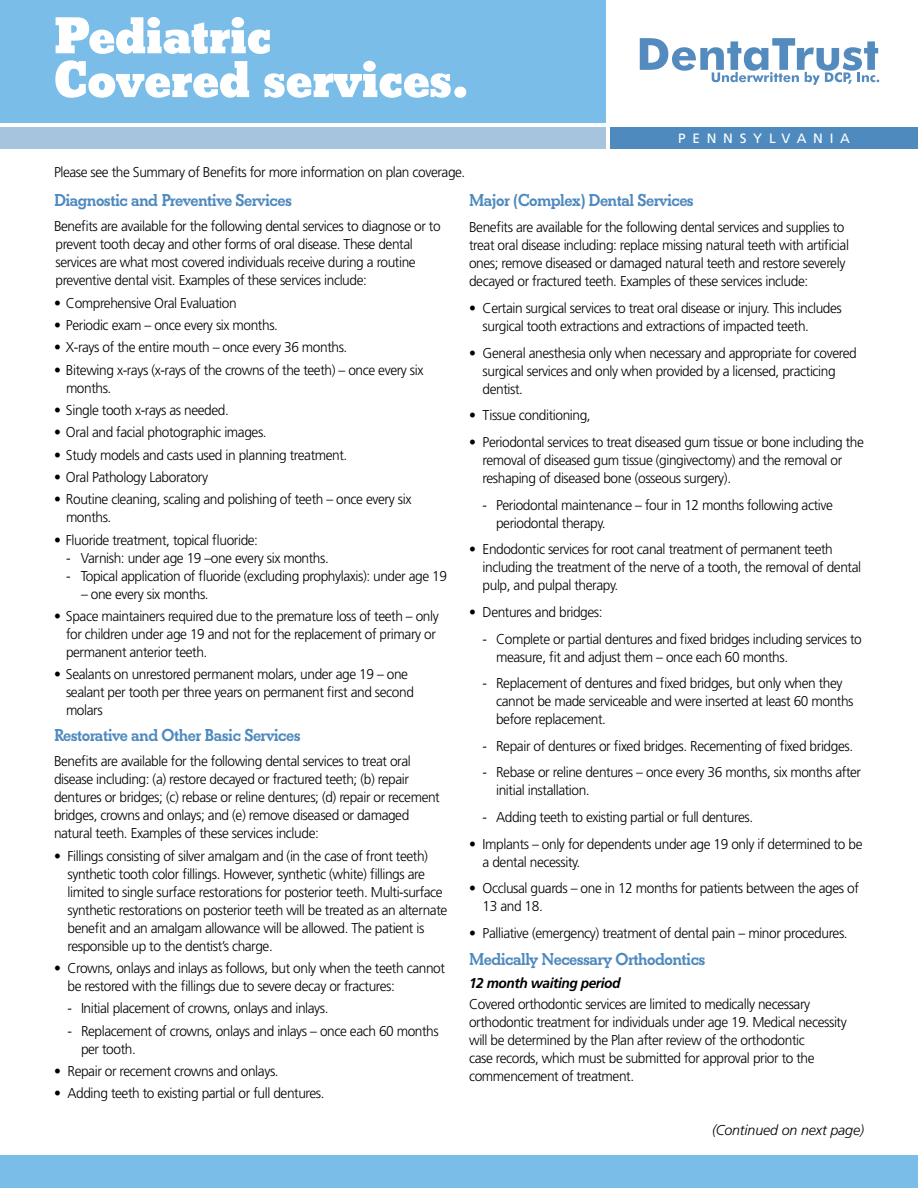
<style>
.page{position:relative;width:918px;height:1188px;background:#fff}
.page>*{position:absolute;margin:0;border:0;box-sizing:border-box;transform-origin:0 0}
.t1{font:800 54px/43.8px "Beton EFOP";color:#fff}
.Body_Subhead{font:700 18px "Beton EFOP";letter-spacing:-.03em;color:#4f8abe;scale:.96 1}
.Body_Text{font:700 18px "Beton EFOP";letter-spacing:-.03em;color:#4f8abe;scale:.96 1}
.Body_Bullet{font:300 14.25px/18px "Frutiger LT Std";letter-spacing:-.03em;color:#000;scale:.96 1}
.Body_Text-2{font:300 14.25px/18px "Frutiger LT Std";letter-spacing:-.03em;color:#000;scale:.96 1}
.Body_Bullet-2{font:italic 300 14.25px "Frutiger LT Std";letter-spacing:-.01em;color:#000}
.Body_Bold_Italic{font:italic 700 14.25px "Frutiger LT Std";letter-spacing:-.03em;color:#000;scale:.96 1}
.Body_Text-3{font:13.5px "Frutiger LT Std";letter-spacing:.5em;color:#fff}
</style>
<div class="page">
<div style="left:0;top:0;width:606px;height:122px;background:#79bde8"></div>
<div style="left:610px;top:127px;width:308px;height:21px;background:#4f8abe"></div>
<svg style="left:640px;top:38px;width:239px;height:47px"></svg>
<div style="left:0;top:1156px;width:918px;height:32px;background:#79bde8"></div>
<div style="left:0;top:127px;width:606px;height:21px;background:#a7c4de"></div>
<p class="t1" style="left:54px;top:13px;width:416px">Pediatric<br>Covered services.</p>
<p class="Body_Text-3" style="left:678px;top:130px;width:173px">PENNSYLVANIA</p>
<p class="Body_Text-2" style="left:54px;top:163px;width:430px">Please see the Summary of Benefits for more information on plan coverage.</p>
<p class="Body_Subhead" style="left:54px;top:189px;width:249px">Diagnostic and Preventive Services</p>
<p class="Body_Bullet" style="left:54px;top:218px;width:404px">Benefits are available for the following dental services to diagnose or to prevent tooth decay and other forms of oral disease. These dental services are what most covered individuals receive during a routine preventive dental visit. Examples of these services include:</p>
<p class="Body_Bullet" style="left:54px;top:294px;width:192px">• Comprehensive Oral Evaluation</p>
<p class="Body_Bullet" style="left:54px;top:316px;width:235px">• Periodic exam – once every six months.</p>
<p class="Body_Bullet" style="left:54px;top:339px;width:307px">• X-rays of the entire mouth – once every 36 months.</p>
<p class="Body_Bullet" style="left:66px;top:361px;width:374px;text-indent:-12px">• Bitewing x-rays (x-rays of the crowns of the teeth) – once every six months.</p>
<p class="Body_Bullet" style="left:54px;top:401px;width:184px">• Single tooth x-rays as needed.</p>
<p class="Body_Bullet" style="left:54px;top:424px;width:223px">• Oral and facial photographic images.</p>
<p class="Body_Bullet" style="left:54px;top:446px;width:307px">• Study models and casts used in planning treatment.</p>
<p class="Body_Bullet" style="left:54px;top:468px;width:162px">• Oral Pathology Laboratory</p>
<p class="Body_Bullet" style="left:66px;top:491px;width:361px;text-indent:-12px">• Routine cleaning, scaling and polishing of teeth – once every six months.</p>
<p class="Body_Bullet" style="left:54px;top:531px;width:214px">• Fluoride treatment, topical fluoride:</p>
<p class="Body_Bullet" style="left:66px;top:549px;width:275px">- Varnish: under age 19 –one every six months.</p>
<p class="Body_Bullet" style="left:66px;top:567px;width:398px">- Topical application of fluoride (excluding prophylaxis): under age 19</p>
<p class="Body_Bullet" style="left:81px;top:585px;width:135px">– one every six months.</p>
<p class="Body_Bullet" style="left:66px;top:607px;width:390px;text-indent:-12px">• Space maintainers required due to the premature loss of teeth – only for children under age 19 and not for the replacement of primary or permanent anterior teeth.</p>
<p class="Body_Bullet" style="left:66px;top:665px;width:364px;text-indent:-12px">• Sealants on unrestored permanent molars, under age 19 – one sealant per tooth per three years on permanent first and second molars</p>
<p class="Body_Subhead" style="left:54px;top:724px;width:258px">Restorative and Other Basic Services</p>
<p class="Body_Bullet" style="left:54px;top:753px;width:403px">Benefits are available for the following dental services to treat oral disease including: (a) restore decayed or fractured teeth; (b) repair dentures or bridges; (c) rebase or reline dentures; (d) repair or recement bridges, crowns and onlays; and (e) remove diseased or damaged natural teeth. Examples of these services include:</p>
<p class="Body_Bullet" style="left:68px;top:847px;width:397px;text-indent:-14px">• Fillings consisting of silver amalgam and (in the case of front teeth) synthetic tooth color fillings. However, synthetic (white) fillings are limited to single surface restorations for posterior teeth. Multi-surface synthetic restorations on posterior teeth will be treated as an alternate benefit and an amalgam allowance will be allowed. The patient is responsible up to the dentist’s charge.</p>
<p class="Body_Bullet" style="left:68px;top:959px;width:395px;text-indent:-14px">• Crowns, onlays and inlays as follows, but only when the teeth cannot be restored with the fillings due to severe decay or fractures:</p>
<p class="Body_Bullet" style="left:68px;top:1000px;width:274px">- Initial placement of crowns, onlays and inlays.</p>
<p class="Body_Bullet" style="left:81px;top:1022px;width:374px;text-indent:-13px">- Replacement of crowns, onlays and inlays – once each 60 months per tooth.</p>
<p class="Body_Bullet" style="left:54px;top:1062px;width:236px">• Repair or recement crowns and onlays.</p>
<p class="Body_Bullet" style="left:54px;top:1085px;width:283px">• Adding teeth to existing partial or full dentures.</p>
<p class="Body_Subhead" style="left:469px;top:189px;width:236px">Major (Complex) Dental Services</p>
<p class="Body_Text-2" style="left:469px;top:219px;width:397px">Benefits are available for the following dental services and supplies to treat oral disease including: replace missing natural teeth with artificial ones; remove diseased or damaged natural teeth and restore severely decayed or fractured teeth. Examples of these services include:</p>
<p class="Body_Text-2" style="left:483px;top:299px;width:376px;text-indent:-14px">• Certain surgical services to treat oral disease or injury. This includes surgical tooth extractions and extractions of impacted teeth.</p>
<p class="Body_Text-2" style="left:483px;top:344px;width:391px;text-indent:-14px">• General anesthesia only when necessary and appropriate for covered surgical services and only when provided by a licensed, practicing dentist.</p>
<p class="Body_Text-2" style="left:469px;top:407px;width:128px">• Tissue conditioning,</p>
<p class="Body_Text-2" style="left:483px;top:433px;width:399px;text-indent:-14px">• Periodontal services to treat diseased gum tissue or bone including the removal of diseased gum tissue (gingivectomy) and the removal or reshaping of diseased bone (osseous surgery).</p>
<p class="Body_Text-2" style="left:496px;top:496px;width:352px;text-indent:-13px">- Periodontal maintenance – four in 12 months following active periodontal therapy.</p>
<p class="Body_Text-2" style="left:483px;top:541px;width:396px;text-indent:-14px">• Endodontic services for root canal treatment of permanent teeth including the treatment of the nerve of a tooth, the removal of dental pulp, and pulpal therapy.</p>
<p class="Body_Text-2" style="left:469px;top:603px;width:141px">• Dentures and bridges:</p>
<p class="Body_Text-2" style="left:496px;top:630px;width:382px;text-indent:-13px">- Complete or partial dentures and fixed bridges including services to measure, fit and adjust them – once each 60 months.</p>
<p class="Body_Text-2" style="left:496px;top:674px;width:374px;text-indent:-13px">- Replacement of dentures and fixed bridges, but only when they cannot be made serviceable and were inserted at least 60 months before replacement.</p>
<p class="Body_Text-2" style="left:483px;top:737px;width:387px">- Repair of dentures or fixed bridges. Recementing of fixed bridges.</p>
<p class="Body_Text-2" style="left:496px;top:764px;width:382px;text-indent:-13px">- Rebase or reline dentures – once every 36 months, six months after initial installation.</p>
<p class="Body_Text-2" style="left:483px;top:808px;width:283px">- Adding teeth to existing partial or full dentures.</p>
<p class="Body_Text-2" style="left:483px;top:835px;width:397px;text-indent:-14px">• Implants – only for dependents under age 19 only if determined to be a dental necessity.</p>
<p class="Body_Text-2" style="left:483px;top:880px;width:394px;text-indent:-14px">• Occlusal guards – one in 12 months for patients between the ages of<br>13 and 18.</p>
<p class="Body_Text-2" style="left:469px;top:924px;width:396px">• Palliative (emergency) treatment of dental pain – minor procedures.</p>
<p class="Body_Text" style="left:469px;top:948px;width:248px">Medically Necessary Orthodontics</p>
<p class="Body_Bold_Italic" style="left:469px;top:975px;width:159px">12 month waiting period</p>
<p class="Body_Text-2" style="left:469px;top:996px;width:395px">Covered orthodontic services are limited to medically necessary orthodontic treatment for individuals under age 19. Medical necessity will be determined by the Plan after review of the orthodontic<br>case records, which must be submitted for approval prior to the commencement of treatment.</p>
<p class="Body_Bullet-2" style="left:712px;top:1122px;width:153px">(Continued on next page)</p>
</div>
